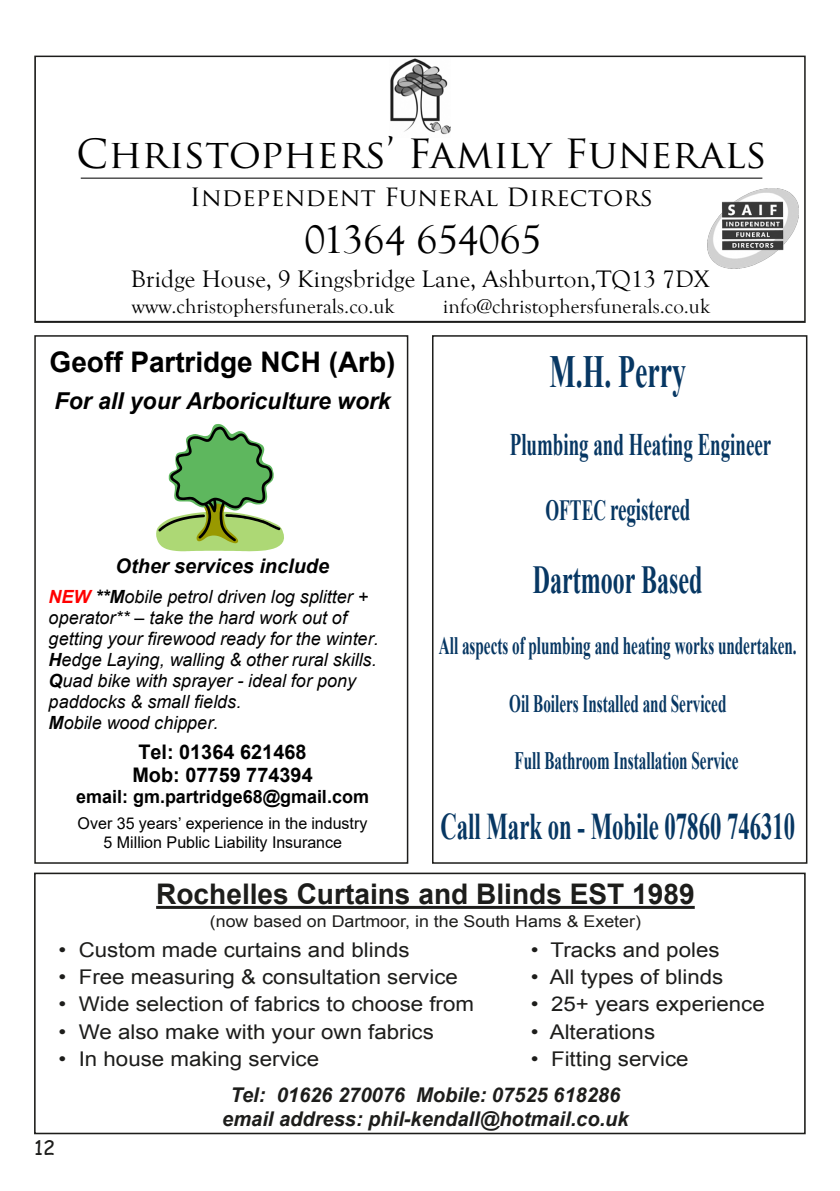
<style>
.page{position:relative;width:840px;height:1191px;background:#fff}
.page>*{position:absolute;margin:0;border:0;box-sizing:border-box;transform-origin:0 0}
.t1{font:700 46px "Times New Roman";color:#073763;scale:.6 1}
.t2{font:40.8px "Goudy Old Style T";color:#000}
.t3{font:700 39.8px "Times New Roman";color:#073763;scale:.6 1}
.t4{font:39.2px "Trajan Pro";color:#000}
.t5{font:700 37.6px "Times New Roman";color:#073763;scale:.6 1}
.t6{font:700 31.4px/65px "Times New Roman";color:#073763;scale:.6 1}
.t7{font:700 28.4px "Arial";color:#1d1d1b}
.t8{font:700 28.4px "Arial";color:#000}
.t9{font:700 25px "Times New Roman";color:#073763;scale:.6 1}
.t10{font:24.6px "Goudy Old Style T";color:#000}
.t11{font:24.6px "Trajan Pro";color:#000}
.t12{font:italic 700 23.2px "Arial";color:#000}
.t13{font:20.4px "Goudy Old Style T";color:#000}
.t14{font:20.2px "Arial";color:#1d1d1b;scale:1.1 1}
.t15{font:italic 700 20.2px/35.8px "Arial";color:#1d1d1b}
.t16{font:700 20px/23.2px "Arial";color:#000}
.t17{font:italic 700 20px "Arial";color:#000}
.t18{font:20px "Comic Sans MS";color:#1d1d1b}
.t19{font:italic 18.2px/20.8px "Arial";letter-spacing:.005em;color:#000}
.t20{font:700 18.2px "Arial";color:#000}
.t21{font:16.2px/18.6px "Arial";letter-spacing:-.005em;color:#000;text-align:center}
.t22{font:16.2px "Arial";color:#1d1d1b;scale:1.1 1}
.s1{font-weight:700;color:#f00}
.s2{font-weight:700}
.s3{font-size:29.2px}
.s4{font-weight:400;font-style:normal}
</style>
<div class="page">
<svg style="left:156px;top:424px;width:128px;height:127px"></svg>
<div style="left:34px;top:335px;width:374px;height:528px;border:2px solid #1d1d1b"></div>
<img style="left:390px;top:59px;width:60px;height:76px">
<hr style="left:81px;top:178px;width:681px;height:1px;background:#000">
<img style="left:707px;top:189px;width:91px;height:80px">
<div style="left:34px;top:56px;width:771px;height:267px;border:2px solid #1d1d1b"></div>
<hr style="left:156px;top:906px;width:538px;height:3px;background:#1d1d1b">
<div style="left:34px;top:872px;width:771px;height:262px;border:2px solid #1d1d1b"></div>
<div style="left:432px;top:335px;width:375px;height:528px;border:2px solid #1d1d1b"></div>
<p class="t4" style="left:76px;top:129px;width:692px">Christophers’ Family Funerals</p>
<p class="t11" style="left:190px;top:181px;width:465px">Independent Funeral Directors</p>
<p class="t2" style="left:304px;top:217px;width:239px">01364 654065</p>
<p class="t10" style="left:131px;top:266px;width:580px">Bridge House, 9 Kingsbridge Lane, Ashburton,TQ13 7DX</p>
<p class="t13" style="left:132px;top:295px;width:264px">www.christophersfunerals.co.uk</p>
<p class="t13" style="left:442px;top:295px;width:268px">info@christophersfunerals.co.uk</p>
<p class="t8" style="left:50px;top:342px;width:347px">Geoff Partridge NCH (Arb)</p>
<p class="t12" style="left:55px;top:386px;width:337px">For all your Arboriculture work</p>
<p class="t17" style="left:116px;top:552px;width:215px">Other services include</p>
<p class="t19" style="left:49px;top:587px;width:331px"><span class="s1">NEW</span> <span class="s2">**M</span>obile petrol driven log splitter + operator** – take the hard work out of getting your firewood ready for the winter.<br><span class="s2">H</span>edge Laying, walling &amp; other rural skills.<br><span class="s2">Q</span>uad bike with sprayer - ideal for pony paddocks &amp; small fields.<br><span class="s2">M</span>obile wood chipper.</p>
<p class="t16" style="left:132px;top:740px;width:182px">Tel: 01364 621468<br>Mob: 07759 774394</p>
<p class="t20" style="left:76px;top:784px;width:294px">email: gm.partridge68@gmail.com</p>
<p class="t21" style="left:78px;top:814px;width:291px">Over 35 years’ experience in the industry<br>5 Million Public Liability Insurance</p>
<p class="t1" style="left:549px;top:340px;width:229px">M.H. Perry</p>
<p class="t6" style="left:545px;top:411px;width:378px;text-indent:-36px">Plumbing and Heating Engineer<br><span class="s3">OFTEC</span> registered</p>
<p class="t3" style="left:532px;top:552px;width:284px">Dartmoor Based</p>
<p class="t9" style="left:438px;top:628px;width:597px">All aspects of plumbing and heating works undertaken.</p>
<p class="t9" style="left:509px;top:686px;width:363px">Oil Boilers Installed and Serviced</p>
<p class="t9" style="left:514px;top:744px;width:375px">Full Bathroom Installation Service</p>
<p class="t5" style="left:440px;top:800px;width:592px">Call Mark on - Mobile 07860 746310</p>
<p class="t7" style="left:156px;top:875px;width:540px">Rochelles Curtains and Blinds EST 1989</p>
<p class="t22" style="left:210px;top:910px;width:393px">(now based on Dartmoor, in the South Hams &amp; Exeter)</p>
<p class="t14" style="left:59px;top:936px;width:320px">• Custom made curtains and blinds</p>
<p class="t14" style="left:530px;top:936px;width:173px">• Tracks and poles</p>
<p class="t14" style="left:59px;top:963px;width:364px">• Free measuring &amp; consultation service</p>
<p class="t14" style="left:530px;top:963px;width:176px">• All types of blinds</p>
<p class="t14" style="left:59px;top:991px;width:379px">• Wide selection of fabrics to choose from</p>
<p class="t14" style="left:530px;top:991px;width:214px">• 25+ years experience</p>
<p class="t14" style="left:59px;top:1018px;width:342px">• We also make with your own fabrics</p>
<p class="t14" style="left:530px;top:1018px;width:114px">• Alterations</p>
<p class="t14" style="left:59px;top:1045px;width:238px">• In house making service</p>
<p class="t15" style="left:230px;top:1041px;width:459px;text-indent:300px"><span class="s4">• Fitting service<br></span>Tel: 01626 270076 Mobile: 07525 618286</p>
<p class="t15" style="left:222px;top:1101px;width:408px">email address: phil-kendall@hotmail.co.uk</p>
<p class="t18" style="left:34px;top:1132px;width:23px">12</p>
</div>
